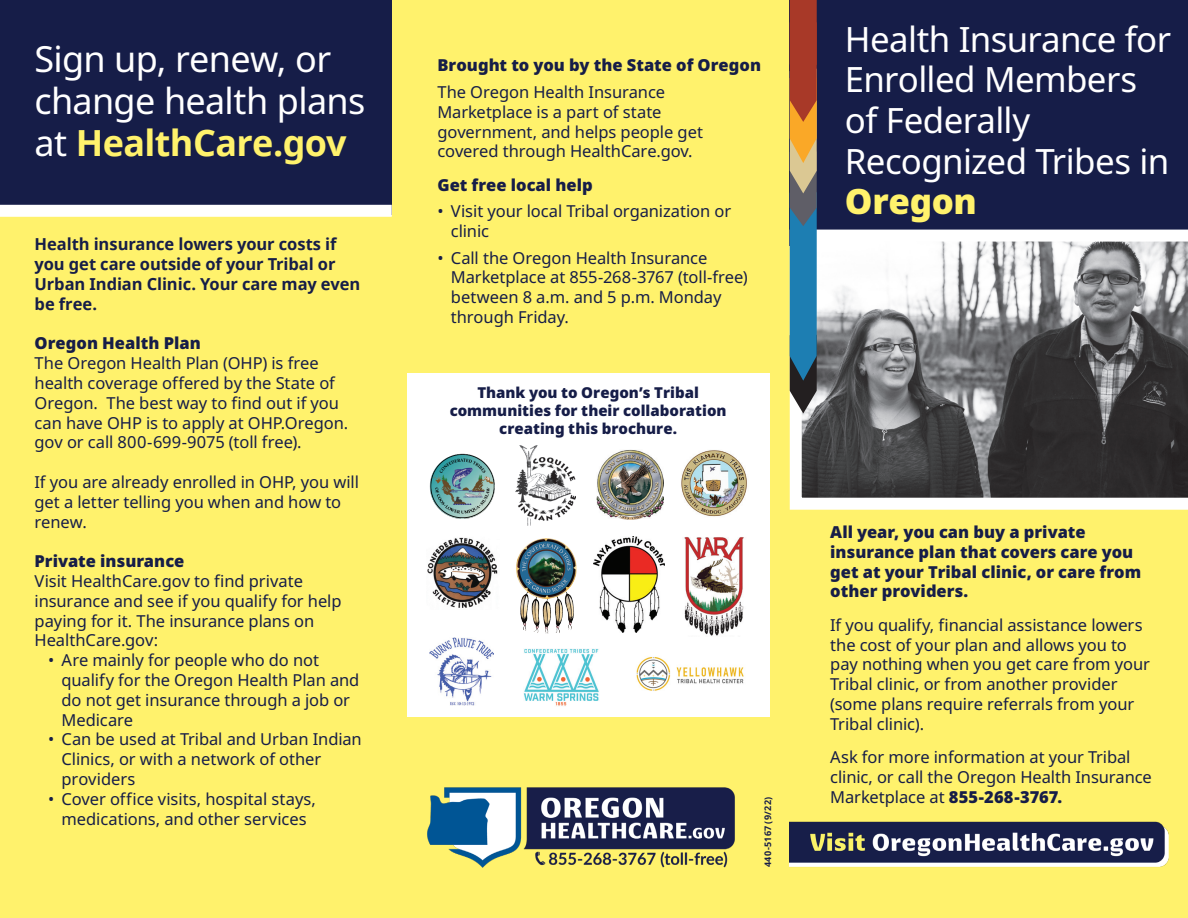
<style>
.page{position:relative;width:1188px;height:918px;background:#fff}
.page>*{position:absolute;margin:0;border:0;box-sizing:border-box;transform-origin:0 0}
.headline{font:36px/42px "Noto Sans";letter-spacing:-.02em;color:#fff}
.headline-2{font:34.95px/40.7px "Noto Sans";letter-spacing:-.02em;color:#fff}
.Answer_bullets{font:16.5px/19.8px "Noto Sans";letter-spacing:-.005em;color:#161d48}
.Body_no_bullets{font:16.5px/19.8px "Noto Sans";letter-spacing:-.005em;color:#161d48}
.Answer_bullets-2{font:900 16.5px/19.8px "Noto Sans";color:#161d48}
.Body_no_bullets-2{font:700 16.5px/19.8px "Noto Sans";letter-spacing:-.005em;color:#161d48}
.Body_no_bullets-3{font:900 16.5px "Noto Sans";color:#161d48}
.Answer_bullets-3{font:900 15px/18px "Noto Sans";color:#161d48;text-align:center}
.body_bullets{font:700 9px "Noto Sans";letter-spacing:.04em;color:#161d48}
.s1{font-weight:700;color:#fff26c}
.s2{font-weight:900;color:#fff26c}
.s3{font-weight:900}
</style>
<div class="page">
<div style="left:392px;top:0;width:796px;height:918px;background:#fff26c"></div>
<div style="left:0;top:208px;width:392px;height:710px;background:#fff26c"></div>
<div style="left:790px;top:0;width:398px;height:245px;background:#161d48"></div>
<div style="left:0;top:0;width:392px;height:215px;background:#161d48"></div>
<div style="left:0;top:205px;width:392px;height:12px;background:#fff"></div>
<svg style="left:790px;top:230px;width:398px;height:280px;background:#828283"></svg>
<svg style="left:790px;top:0;width:27px;height:413px;background:#716d6c"></svg>
<div style="left:407px;top:373px;width:363px;height:344px;background:#fff"></div>
<img style="left:429px;top:453px;width:66px;height:66px">
<img style="left:681px;top:450px;width:66px;height:67px">
<img style="left:427px;top:537px;width:71px;height:71px">
<img style="left:523px;top:649px;width:76px;height:57px">
<img style="left:597px;top:450px;width:67px;height:70px">
<img style="left:516px;top:538px;width:30px;height:41px">
<img style="left:430px;top:638px;width:63px;height:68px">
<img style="left:684px;top:537px;width:60px;height:99px">
<img style="left:593px;top:536px;width:71px;height:97px">
<img style="left:516px;top:446px;width:59px;height:80px">
<img style="left:636px;top:657px;width:108px;height:34px">
<img style="left:789px;top:821px;width:380px;height:46px">
<img style="left:427px;top:787px;width:308px;height:81px">
<p class="headline" style="left:35px;top:39px;width:332px">Sign up, renew, or change health plans at <span class="s1">HealthCare.gov</span></p>
<p class="Body_no_bullets-2" style="left:35px;top:234px;width:327px">Health insurance lowers your costs if you get care outside of your Tribal or<br>Urban Indian Clinic. Your care may even be free.</p>
<p class="Body_no_bullets-3" style="left:35px;top:334px;width:168px">Oregon Health Plan</p>
<p class="Body_no_bullets" style="left:35px;top:354px;width:315px">The Oregon Health Plan (OHP) is free health coverage offered by the State of Oregon. The best way to find out if you can have OHP is to apply at OHP.Oregon. gov or call 800-699-9075 (toll free).</p>
<p class="Body_no_bullets" style="left:35px;top:472px;width:326px">If you are already enrolled in OHP, you will get a letter telling you when and how to renew.</p>
<p class="Body_no_bullets-3" style="left:35px;top:552px;width:151px">Private insurance</p>
<p class="Body_no_bullets" style="left:35px;top:571px;width:308px">Visit HealthCare.gov to find private insurance and see if you qualify for help paying for it. The insurance plans on HealthCare.gov:</p>
<p class="Answer_bullets" style="left:62px;top:651px;width:299px;text-indent:-14px">• Are mainly for people who do not qualify for the Oregon Health Plan and do not get insurance through a job or<br>Medicare</p>
<p class="Answer_bullets" style="left:62px;top:730px;width:302px;text-indent:-14px">• Can be used at Tribal and Urban Indian<br>Clinics, or with a network of other providers</p>
<p class="Answer_bullets" style="left:48px;top:789px;width:269px;text-align:center">• Cover office visits, hospital stays, medications, and other services</p>
<p class="Answer_bullets-2" style="left:437px;top:56px;width:325px">Brought to you by the State of Oregon</p>
<p class="Answer_bullets" style="left:437px;top:82px;width:267px">The Oregon Health Insurance<br>Marketplace is a part of state government, and helps people get covered through HealthCare.gov.</p>
<p class="Answer_bullets-2" style="left:437px;top:175px;width:157px">Get free local help</p>
<p class="Answer_bullets" style="left:451px;top:202px;width:282px;text-indent:-14px">• Visit your local Tribal organization or clinic</p>
<p class="Answer_bullets" style="left:451px;top:248px;width:299px;text-indent:-14px">• Call the Oregon Health Insurance<br>Marketplace at 855-268-3767 (toll-free) between 8 a.m. and 5 p.m. Monday through Friday.</p>
<p class="Answer_bullets-3" style="left:450px;top:384px;width:278px">Thank you to Oregon’s Tribal communities for their collaboration creating this brochure.</p>
<p class="body_bullets" style="left:762px;top:867px;width:72px;rotate:-90deg">440-5167 (9/22)</p>
<p class="headline-2" style="left:845px;top:19px;width:328px">Health Insurance for<br>Enrolled Members of Federally<br>Recognized Tribes in<br><span class="s2">Oregon</span></p>
<p class="Answer_bullets-2" style="left:830px;top:522px;width:313px">All year, you can buy a private insurance plan that covers care you get at your Tribal clinic, or care from other providers.</p>
<p class="Answer_bullets" style="left:830px;top:615px;width:321px">If you qualify, financial assistance lowers the cost of your plan and allows you to pay nothing when you get care from your Tribal clinic, or from another provider (some plans require referrals from your Tribal clinic).</p>
<p class="Answer_bullets" style="left:830px;top:748px;width:323px">Ask for more information at your Tribal clinic, or call the Oregon Health Insurance<br>Marketplace at <span class="s3">855-268-3767.</span></p>
</div>
